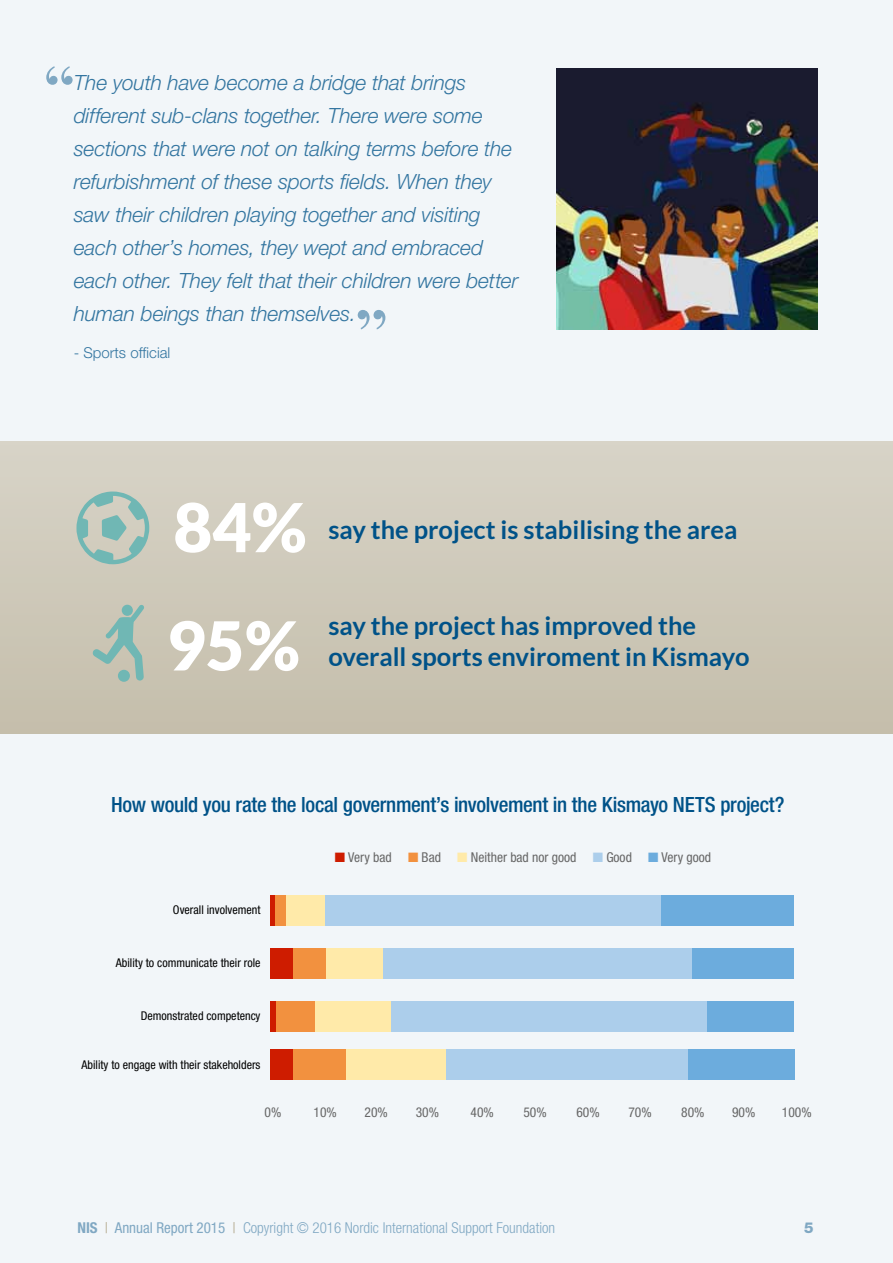
<style>
.page{position:relative;width:893px;height:1263px;background:#f2f6f9}
.page>*{position:absolute;margin:0;border:0;box-sizing:border-box;transform-origin:0 0}
.t1{font:900 67.5px "Lato";color:#fff}
.t2{font:700 60px "Bodoni";color:#80a8c3}
.t3{font:700 57px "Bodoni";color:#80a8c3}
.t4{font:700 25.5px "Lato";color:#005288}
.t5{font:italic 300 21px/33px "Helvetica Neue";letter-spacing:-.01em;color:#3375a0}
.t6{font:500 condensed 21px "Helvetica Neue";letter-spacing:-.015em;color:#005288}
.t7{font:300 condensed 15px "Helvetica Neue";color:#80a8c3}
.t8{font:300 15px "Helvetica Neue";color:#3375a0}
.t9{font:800 15px "Helvetica Neue";color:#80a8c3}
.t10{font:condensed 13.65px "Helvetica Neue";color:#676767}
.t11{font:condensed 12px "Helvetica Neue";color:#000}
.s1{color:#ce1c00}
.s2{color:#f2913f}
.s3{color:#ffeaa9}
.s4{color:#acceeb}
.s5{color:#6cacdd}
.s6{font-weight:700}
.s7{font-weight:400;color:#b9b098}
.s8{font-weight:400}
</style>
<div class="page">
<div style="left:0;top:442px;width:893px;height:292px;background:linear-gradient(to right,#cec9b9,#cec9b9)"></div>
<div style="left:270px;top:895px;width:5px;height:30px;background:#ce1c00"></div>
<div style="left:275px;top:895px;width:12px;height:30px;background:#f2913f"></div>
<div style="left:287px;top:895px;width:38px;height:30px;background:#ffeaa9"></div>
<div style="left:325px;top:895px;width:337px;height:30px;background:#acceeb"></div>
<div style="left:662px;top:895px;width:132px;height:30px;background:#6cacdd"></div>
<div style="left:270px;top:948px;width:23px;height:30px;background:#ce1c00"></div>
<div style="left:293px;top:948px;width:33px;height:30px;background:#f2913f"></div>
<div style="left:326px;top:948px;width:57px;height:30px;background:#ffeaa9"></div>
<div style="left:383px;top:948px;width:310px;height:30px;background:#acceeb"></div>
<div style="left:693px;top:948px;width:101px;height:30px;background:#6cacdd"></div>
<div style="left:270px;top:1001px;width:6px;height:30px;background:#ce1c00"></div>
<div style="left:276px;top:1001px;width:40px;height:30px;background:#f2913f"></div>
<div style="left:316px;top:1001px;width:75px;height:30px;background:#ffeaa9"></div>
<div style="left:391px;top:1001px;width:317px;height:30px;background:#acceeb"></div>
<div style="left:708px;top:1001px;width:86px;height:30px;background:#6cacdd"></div>
<div style="left:270px;top:1050px;width:23px;height:30px;background:#ce1c00"></div>
<div style="left:293px;top:1050px;width:54px;height:30px;background:#f2913f"></div>
<div style="left:347px;top:1050px;width:100px;height:30px;background:#ffeaa9"></div>
<div style="left:447px;top:1050px;width:241px;height:30px;background:#acceeb"></div>
<div style="left:688px;top:1050px;width:106px;height:30px;background:#6cacdd"></div>
<svg style="left:76px;top:491px;width:73px;height:73px;background:#acc4ba"></svg>
<svg style="left:92px;top:604px;width:52px;height:76px;background:#acc0b3"></svg>
<div style="left:118px;top:670px;width:12px;height:12px;background:#70b7b4;border-radius:50%"></div>
<img style="left:556px;top:68px;width:261px;height:261px">
<h3 class="t3" style="left:45px;top:51px;width:30px">“</h3>
<p class="t5" style="left:74px;top:66px;width:446px">The youth have become a bridge that brings different sub-clans together. There were some sections that were not on talking terms before the refurbishment of these sports fields. When they saw their children playing together and visiting each other’s homes, they wept and embraced each other. They felt that their children were better human beings than themselves.</p>
<p class="t8" style="left:74px;top:344px;width:98px">- Sports official</p>
<h2 class="t2" style="left:357px;top:294px;width:32px">”</h2>
<h1 class="t1" style="left:173px;top:488px;width:135px">84%</h1>
<p class="t4" style="left:328px;top:515px;width:410px">say the project is stabilising the area</p>
<h1 class="t1" style="left:166px;top:606px;width:135px">95%</h1>
<p class="t4" style="left:328px;top:611px;width:369px">say the project has improved the</p>
<p class="t4" style="left:328px;top:642px;width:423px">overall sports enviroment in Kismayo</p>
<p class="t6" style="left:111px;top:792px;width:675px">How would you rate the local government’s involvement in the Kismayo NETS project?</p>
<p class="t11" style="left:173px;top:903px;width:89px">Overall involvement</p>
<p class="t11" style="left:116px;top:956px;width:146px">Ability to communicate their role</p>
<p class="t11" style="left:141px;top:1009px;width:121px">Demonstrated competency</p>
<p class="t11" style="left:81px;top:1057px;width:181px">Ability to engage with their stakeholders</p>
<p class="t10" style="left:335px;top:849px;width:378px"><span class="s1">■</span> Very bad <span class="s2">■</span> Bad <span class="s3">■</span> Neither bad nor good <span class="s4">■</span> Good <span class="s5">■</span> Very good</p>
<p class="t10" style="left:264px;top:1104px;width:18px">0%</p>
<p class="t10" style="left:313px;top:1104px;width:25px">10%</p>
<p class="t10" style="left:364px;top:1104px;width:25px">20%</p>
<p class="t10" style="left:416px;top:1104px;width:25px">30%</p>
<p class="t10" style="left:470px;top:1104px;width:25px">40%</p>
<p class="t10" style="left:523px;top:1104px;width:25px">50%</p>
<p class="t10" style="left:576px;top:1104px;width:25px">60%</p>
<p class="t10" style="left:628px;top:1104px;width:25px">70%</p>
<p class="t10" style="left:681px;top:1104px;width:25px">80%</p>
<p class="t10" style="left:732px;top:1104px;width:25px">90%</p>
<p class="t10" style="left:782px;top:1104px;width:31px">100%</p>
<p class="t7" style="left:77px;top:1219px;width:479px"><span class="s6">NIS</span> <span class="s7">|</span> <span class="s8">Annual Report 2015</span> <span class="s7">|</span> Copyright © 2016 Nordic International Support Foundation</p>
<p class="t9" style="left:804px;top:1219px;width:11px">5</p>
</div>
